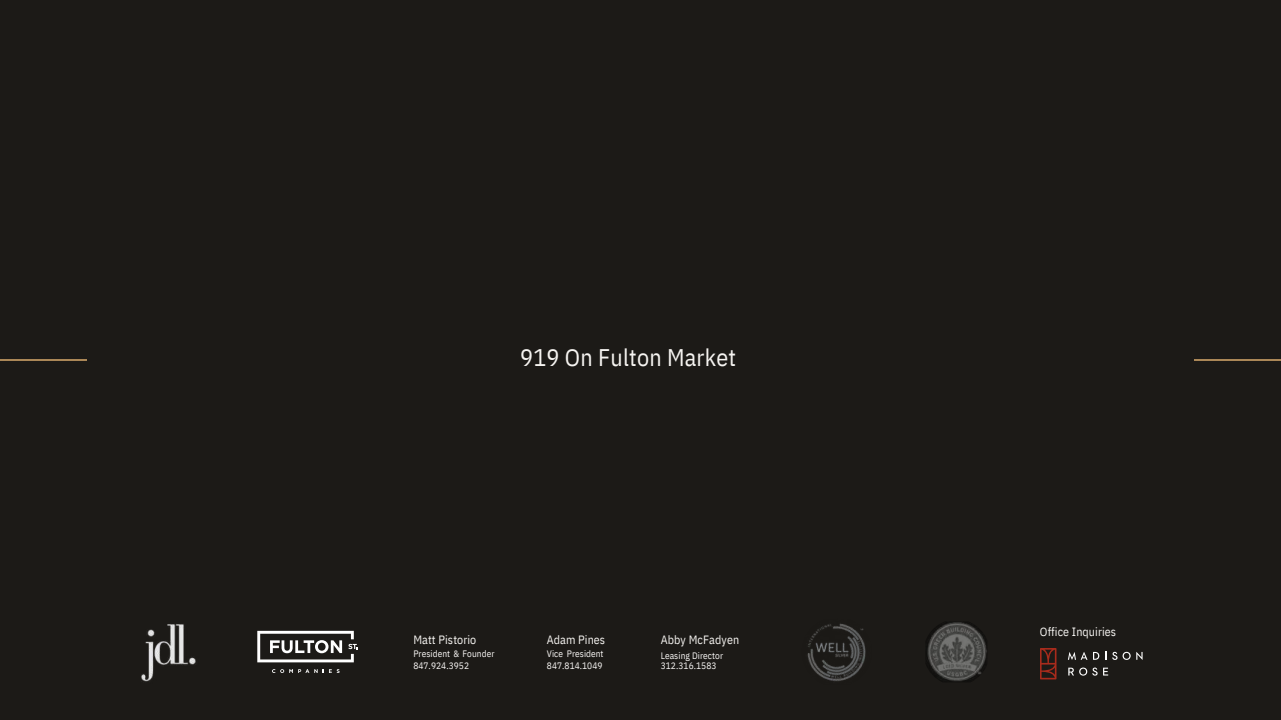
<style>
.page{position:relative;width:1281px;height:720px;background:#1c1a17}
.page>*{position:absolute;margin:0;border:0;box-sizing:border-box;transform-origin:0 0}
.t1{font:24px "IBM Plex Sans Cond";letter-spacing:.01em;color:#f6f4f1}
.t2{font:12px "IBM Plex Sans Cond";letter-spacing:.005em;color:#f6f4f1}
.t3{font:9.38px/12px "IBM Plex Sans Cond";letter-spacing:.005em;color:#f8f6f4}
</style>
<div class="page">
<hr style="left:0;top:359px;width:87px;height:2px;background:#ab8757">
<hr style="left:1194px;top:359px;width:86px;height:2px;background:#ab8757">
<svg style="left:1040px;top:648px;width:16px;height:31px"></svg>
<svg style="left:1103px;top:668px;width:5px;height:8px"></svg>
<svg style="left:1068px;top:668px;width:29px;height:8px"></svg>
<svg style="left:1068px;top:652px;width:19px;height:8px"></svg>
<svg style="left:1136px;top:652px;width:6px;height:8px"></svg>
<svg style="left:1093px;top:652px;width:6px;height:8px"></svg>
<svg style="left:1112px;top:652px;width:18px;height:8px"></svg>
<img style="left:926px;top:622px;width:61px;height:60px">
<img style="left:807px;top:623px;width:59px;height:58px">
<svg style="left:272px;top:669px;width:67px;height:4px"></svg>
<svg style="left:257px;top:631px;width:100px;height:31px"></svg>
<img style="left:141px;top:624px;width:55px;height:58px">
<h1 class="t1" style="left:520px;top:342px;width:217px">919 On Fulton Market</h1>
<p class="t2" style="left:413px;top:632px;width:64px">Matt Pistorio</p>
<p class="t3" style="left:413px;top:647px;width:83px">President &amp; Founder<br>847.924.3952</p>
<p class="t2" style="left:547px;top:632px;width:60px">Adam Pines</p>
<p class="t3" style="left:547px;top:647px;width:58px">Vice President<br>847.814.1049</p>
<p class="t2" style="left:661px;top:632px;width:80px">Abby McFadyen</p>
<p class="t3" style="left:661px;top:650px;width:64px;line-height:10px">Leasing Director<br>312.316.1583</p>
<p class="t2" style="left:1040px;top:623px;width:78px">Office Inquiries</p>
</div>
